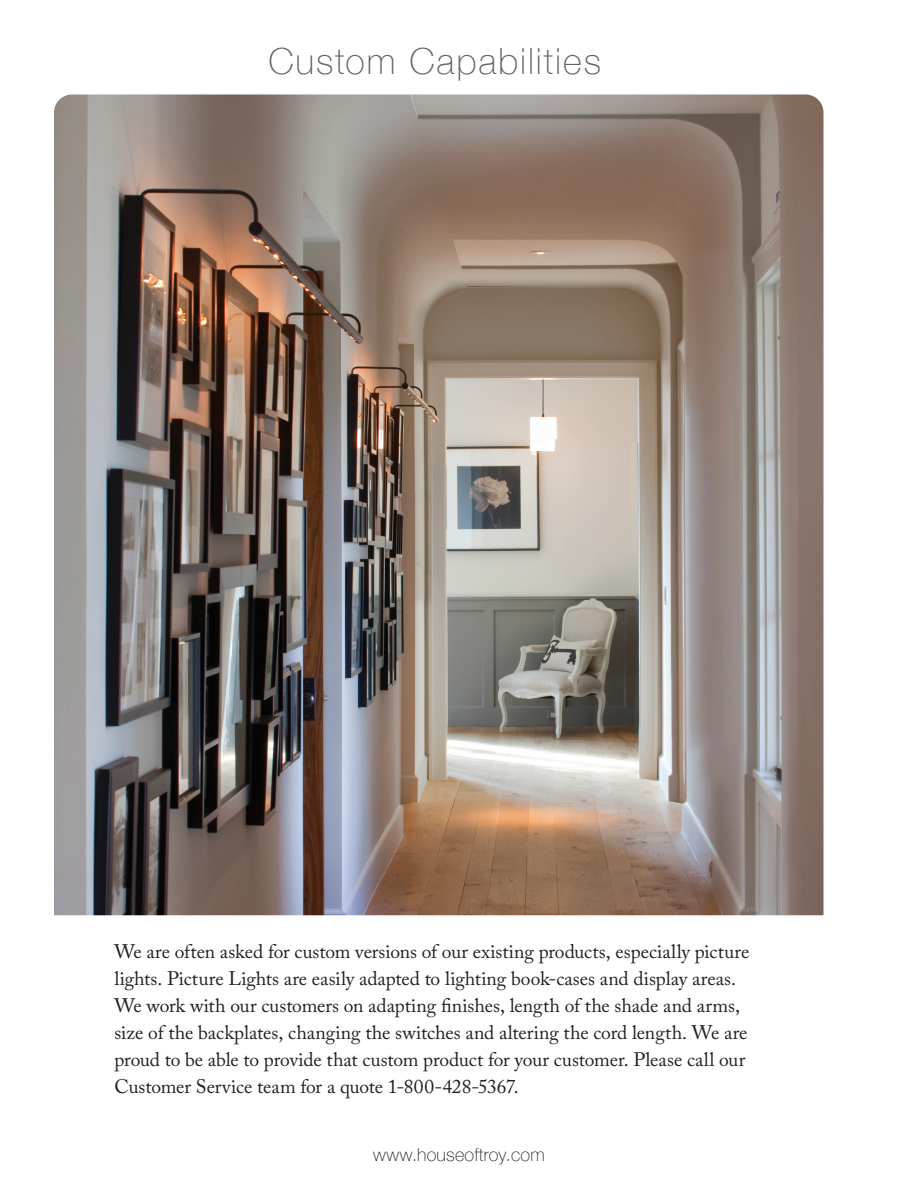
<style>
.page{position:relative;width:918px;height:1188px;background:#fff}
.page>*{position:absolute;margin:0;border:0;box-sizing:border-box;transform-origin:0 0}
.Collection-Heads{font:100 36px "Helvetica Neue";letter-spacing:.055em;color:#636366}
.Collection-Heads-2{font:19.5px/27px "Adobe Caslon Pro";letter-spacing:-.005em;color:#231f20}
.page-number-recto{font:100 18px "Helvetica Neue";letter-spacing:.01em;color:#231f20}
</style>
<div class="page">
<img style="left:54px;top:94px;width:770px;height:821px">
<p class="Collection-Heads" style="left:268px;top:33px;width:334px">Custom Capabilities</p>
<p class="Collection-Heads-2" style="left:114px;top:937px;width:637px">We are often asked for custom versions of our existing products, especially picture lights. Picture Lights are easily adapted to lighting book-cases and display areas.<br>We work with our customers on adapting finishes, length of the shade and arms, size of the backplates, changing the switches and altering the cord length. We are proud to be able to provide that custom product for your customer. Please call our Customer Service team for a quote 1-800-428-5367.</p>
<p class="page-number-recto" style="left:373px;top:1141px;width:173px">www.houseoftroy.com</p>
</div>
